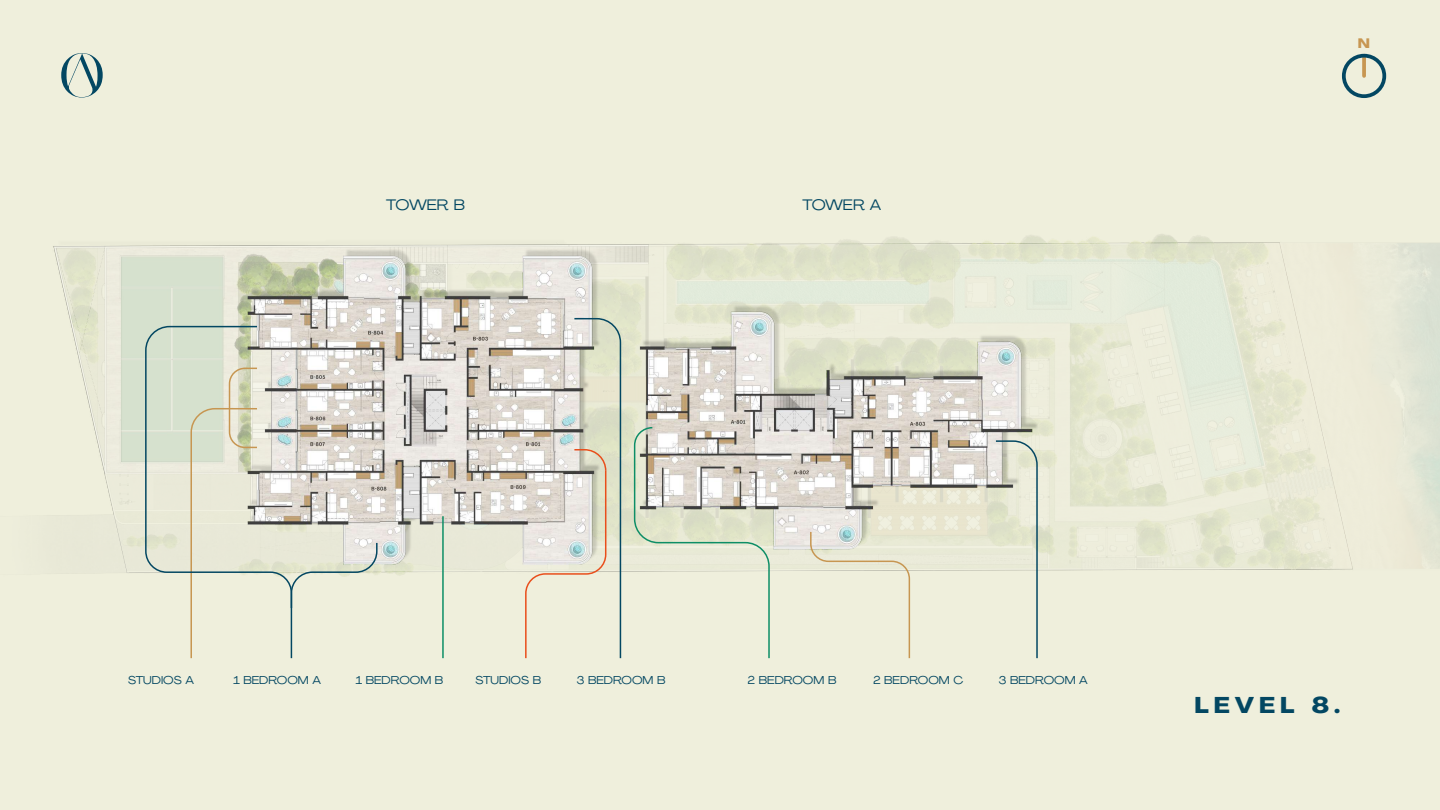
<style>
.page{position:relative;width:1440px;height:810px;background:#efefdc}
.page>*{position:absolute;margin:0;border:0;box-sizing:border-box;transform-origin:0 0}
.t1{font:22.5px "Agrandir Variable";letter-spacing:.22em;color:#034762}
.t2{font:15px "Agrandir Variable";letter-spacing:-.02em;color:#034762}
.t3{font:13.5px "Agrandir Variable";color:#c79651}
.t4{font:11.25px "Agrandir Variable";color:#034762}
</style>
<div class="page">
<img style="left:53px;top:234px;width:1387px;height:341px">
<svg style="left:1362px;top:59px;width:4px;height:17px"></svg>
<div style="left:1342px;top:54px;width:44px;height:44px;border:4px solid #034762;border-radius:50%"></div>
<hr style="left:442px;top:516px;width:2px;height:142px;background:#0d8e66">
<svg style="left:633px;top:426px;width:138px;height:233px"></svg>
<svg style="left:994px;top:440px;width:45px;height:219px"></svg>
<svg style="left:144px;top:325px;width:234px;height:334px"></svg>
<svg style="left:809px;top:530px;width:102px;height:129px"></svg>
<svg style="left:524px;top:317px;width:98px;height:342px"></svg>
<svg style="left:61px;top:53px;width:42px;height:45px"></svg>
<h2 class="t2" style="left:386px;top:196px;width:80px">TOWER B</h2>
<h2 class="t2" style="left:802px;top:196px;width:80px">TOWER A</h2>
<p class="t3" style="left:1358px;top:35px;width:14px">N</p>
<p class="t4" style="left:128px;top:673px;width:67px">STUDIOS A</p>
<p class="t4" style="left:356px;top:673px;width:89px">1 BEDROOM B</p>
<p class="t4" style="left:475px;top:673px;width:67px">STUDIOS B</p>
<p class="t4" style="left:577px;top:673px;width:90px">3 BEDROOM B</p>
<p class="t4" style="left:748px;top:673px;width:90px">2 BEDROOM B</p>
<p class="t4" style="left:999px;top:673px;width:91px">3 BEDROOM A</p>
<p class="t4" style="left:233px;top:673px;width:89px">1 BEDROOM A</p>
<p class="t4" style="left:873px;top:673px;width:91px">2 BEDROOM C</p>
<h1 class="t1" style="left:1195px;top:691px;width:147px">LEVEL 8.</h1>
</div>
